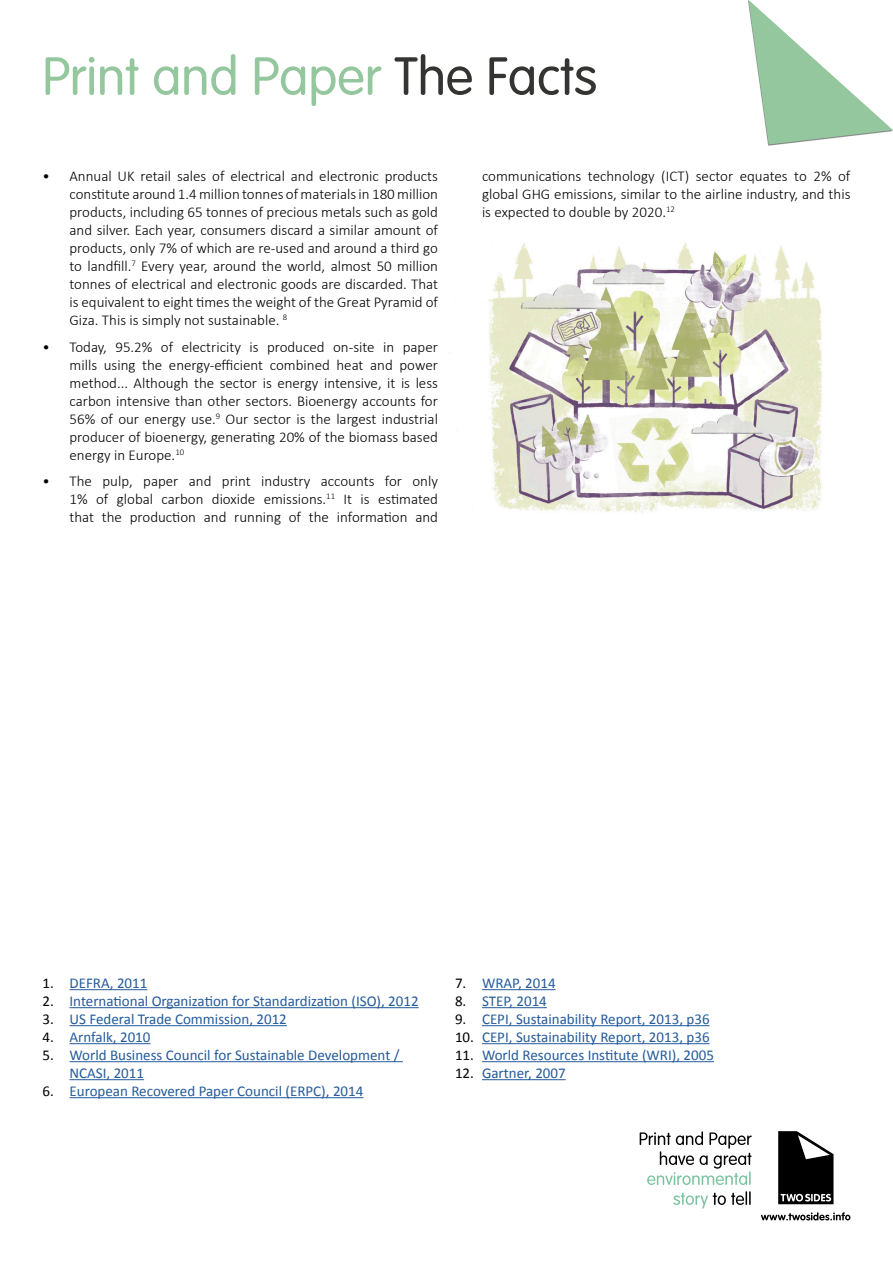
<style>
.page{position:relative;width:893px;height:1263px;background:#fff}
.page>*{position:absolute;margin:0;border:0;box-sizing:border-box;transform-origin:0 0}
.t1{font:300 52.5px "VAG Rounded";color:#94c79d}
.t2{font:300 15px/18px "Calibri";color:#000;text-align:justify}
.t3{font:15px/18px "Calibri";color:#245a9a}
.s1{color:#343433}
.s2{color:#000}
</style>
<div class="page">
<svg style="left:748px;top:0;width:145px;height:144px"></svg>
<svg style="left:761px;top:1212px;width:89px;height:8px"></svg>
<svg style="left:778px;top:1131px;width:55px;height:73px"></svg>
<svg style="left:640px;top:1131px;width:112px;height:54px"></svg>
<svg style="left:673px;top:1191px;width:78px;height:17px"></svg>
<hr style="left:70px;top:989px;width:77px;height:1px;background:#245a9a">
<hr style="left:70px;top:1007px;width:349px;height:1px;background:#245a9a">
<hr style="left:70px;top:1025px;width:217px;height:1px;background:#245a9a">
<hr style="left:70px;top:1043px;width:80px;height:1px;background:#245a9a">
<hr style="left:70px;top:1061px;width:333px;height:1px;background:#245a9a">
<hr style="left:70px;top:1079px;width:74px;height:1px;background:#245a9a">
<hr style="left:70px;top:1097px;width:293px;height:1px;background:#245a9a">
<hr style="left:482px;top:989px;width:74px;height:1px;background:#245a9a">
<hr style="left:482px;top:1007px;width:65px;height:1px;background:#245a9a">
<hr style="left:482px;top:1025px;width:228px;height:1px;background:#245a9a">
<hr style="left:482px;top:1043px;width:228px;height:1px;background:#245a9a">
<hr style="left:482px;top:1061px;width:232px;height:1px;background:#245a9a">
<hr style="left:482px;top:1079px;width:84px;height:1px;background:#245a9a">
<img style="left:488px;top:242px;width:334px;height:271px">
<h1 class="t1" style="left:43px;top:53px;width:556px">Print and Paper <span class="s1">The Facts</span></h1>
<p class="t2" style="left:70px;top:167px;width:370px;text-indent:-27px">• Annual UK retail sales of electrical and electronic products constitute around 1.4 million tonnes of materials in 180 million products, including 65 tonnes of precious metals such as gold and silver. Each year, consumers discard a similar amount of products, only 7% of which are re-used and around a third go to landfill.<sup>7</sup> Every year, around the world, almost 50 million tonnes of electrical and electronic goods are discarded. That is equivalent to eight times the weight of the Great Pyramid of Giza. This is simply not sustainable. <sup>8</sup></p>
<p class="t2" style="left:70px;top:338px;width:370px;text-indent:-27px">• Today, 95.2% of electricity is produced on-site in paper mills using the energy-efficient combined heat and power method... Although the sector is energy intensive, it is less carbon intensive than other sectors. Bioenergy accounts for 56% of our energy use.<sup>9</sup> Our sector is the largest industrial producer of bioenergy, generating 20% of the biomass based energy in Europe.<sup>10</sup></p>
<p class="t2" style="left:70px;top:472px;width:370px;text-indent:-27px">• The pulp, paper and print industry accounts for only 1% of global carbon dioxide emissions.<sup>11</sup> It is estimated that the production and running of the information and</p>
<p class="t2" style="left:482px;top:167px;width:370px">communications technology (ICT) sector equates to 2% of global GHG emissions, similar to the airline industry, and this is expected to double by 2020.<sup>12</sup></p>
<p class="t3" style="left:43px;top:974px;width:106px"><span class="s2">1.</span> DEFRA, 2011</p>
<p class="t3" style="left:43px;top:992px;width:378px"><span class="s2">2.</span> International Organization for Standardization (ISO), 2012</p>
<p class="t3" style="left:43px;top:1010px;width:246px"><span class="s2">3.</span> US Federal Trade Commission, 2012</p>
<p class="t3" style="left:43px;top:1028px;width:109px"><span class="s2">4.</span> Arnfalk, 2010</p>
<p class="t3" style="left:70px;top:1046px;width:331px;text-indent:-27px"><span class="s2">5.</span> World Business Council for Sustainable Development /<br>NCASI, 2011</p>
<p class="t3" style="left:43px;top:1082px;width:322px"><span class="s2">6.</span> European Recovered Paper Council (ERPC), 2014</p>
<p class="t3" style="left:455px;top:974px;width:102px"><span class="s2">7.</span> WRAP, 2014</p>
<p class="t3" style="left:455px;top:992px;width:93px"><span class="s2">8.</span> STEP, 2014</p>
<p class="t3" style="left:455px;top:1010px;width:256px"><span class="s2">9.</span> CEPI, Sustainability Report, 2013, p36</p>
<p class="t3" style="left:455px;top:1028px;width:256px"><span class="s2">10.</span> CEPI, Sustainability Report, 2013, p36</p>
<p class="t3" style="left:455px;top:1046px;width:260px"><span class="s2">11.</span> World Resources Institute (WRI), 2005</p>
<p class="t3" style="left:455px;top:1064px;width:112px"><span class="s2">12.</span> Gartner, 2007</p>
</div>
